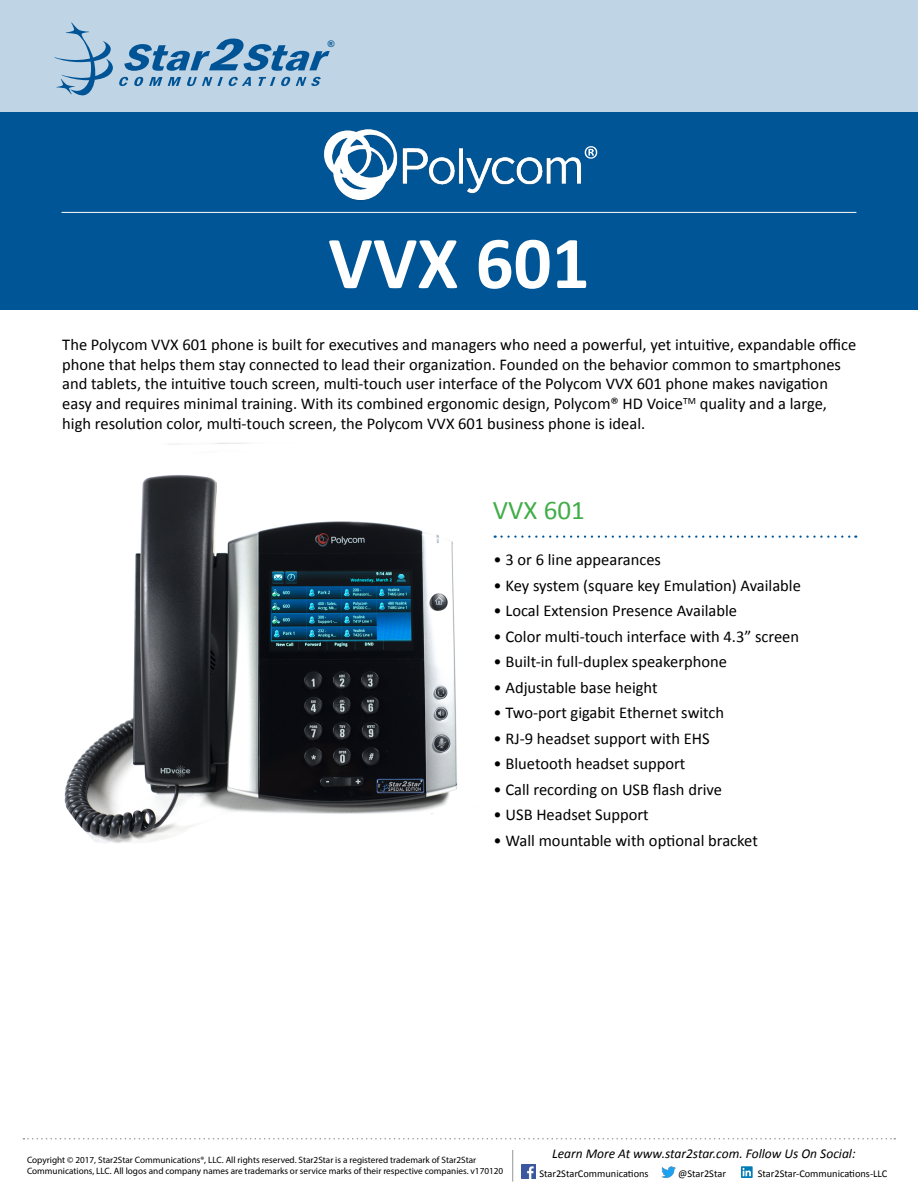
<style>
.page{position:relative;width:918px;height:1188px;background:#fff}
.page>*{position:absolute;margin:0;border:0;box-sizing:border-box;transform-origin:0 0}
.t1{font:700 75px "Calibri";color:#fff}
.t2{font:27px "Calibri";color:#41ad49}
.t3{font:16.5px/19.8px "Calibri";color:#000}
.t4{font:italic 13.5px "Calibri";color:#000}
.t5{font:10.35px "Calibri";color:#000}
.t6{font:9.15px/11.1px "Myriad Pro";color:#000}
.t7{font:900 9.15px "Arial";color:#005496}
</style>
<div class="page">
<img style="left:64px;top:443px;width:453px;height:400px">
<div style="left:0;top:0;width:918px;height:309px;background:#005596"></div>
<hr style="left:62px;top:212px;width:794px;height:1px;background:#fff">
<div style="left:0;top:0;width:918px;height:112px;background:#bfd4e4"></div>
<svg style="left:124px;top:39px;width:206px;height:32px"></svg>
<svg style="left:119px;top:77px;width:24px;height:9px"></svg>
<svg style="left:149px;top:77px;width:13px;height:9px"></svg>
<svg style="left:168px;top:77px;width:13px;height:9px"></svg>
<svg style="left:187px;top:77px;width:64px;height:9px"></svg>
<svg style="left:258px;top:77px;width:32px;height:9px"></svg>
<svg style="left:296px;top:77px;width:25px;height:9px"></svg>
<svg style="left:54px;top:22px;width:59px;height:73px"></svg>
<svg style="left:522px;top:1165px;width:13px;height:13px"></svg>
<svg style="left:741px;top:1166px;width:12px;height:12px"></svg>
<svg style="left:743px;top:1168px;width:8px;height:8px"></svg>
<img style="left:661px;top:1166px;width:15px;height:12px">
<svg style="left:23px;top:1138px;width:872px;height:2px"></svg>
<hr style="left:512px;top:1150px;width:1px;height:32px;background:#939598">
<svg style="left:495px;top:536px;width:361px;height:2px"></svg>
<svg style="left:585px;top:146px;width:12px;height:13px"></svg>
<img style="left:323px;top:129px;width:259px;height:72px">
<p class="t7" style="left:327px;top:37px;width:9px">®</p>
<h1 class="t1" style="left:328px;top:215px;width:263px">VVX 601</h1>
<p class="t3" style="left:62px;top:335px;width:796px">The Polycom VVX 601 phone is built for executives and managers who need a powerful, yet intuitive, expandable office phone that helps them stay connected to lead their organization. Founded on the behavior common to smartphones and tablets, the intuitive touch screen, multi-touch user interface of the Polycom VVX 601 phone makes navigation easy and requires minimal training. With its combined ergonomic design, Polycom® HD Voice<sup>TM</sup> quality and a large, high resolution color, multi-touch screen, the Polycom VVX 601 business phone is ideal.</p>
<h2 class="t2" style="left:493px;top:493px;width:93px">VVX 601</h2>
<p class="t3" style="left:494px;top:550px;width:169px">• 3 or 6 line appearances</p>
<p class="t3" style="left:494px;top:575px;width:309px">• Key system (square key Emulation) Available</p>
<p class="t3" style="left:494px;top:601px;width:245px">• Local Extension Presence Available</p>
<p class="t3" style="left:494px;top:626px;width:307px">• Color multi-touch interface with 4.3” screen</p>
<p class="t3" style="left:494px;top:652px;width:235px">• Built-in full-duplex speakerphone</p>
<p class="t3" style="left:494px;top:677px;width:166px">• Adjustable base height</p>
<p class="t3" style="left:494px;top:703px;width:232px">• Two-port gigabit Ethernet switch</p>
<p class="t3" style="left:494px;top:728px;width:218px">• RJ-9 headset support with EHS</p>
<p class="t3" style="left:494px;top:754px;width:193px">• Bluetooth headset support</p>
<p class="t3" style="left:494px;top:779px;width:230px">• Call recording on USB flash drive</p>
<p class="t3" style="left:494px;top:805px;width:157px">• USB Headset Support</p>
<p class="t3" style="left:494px;top:830px;width:266px">• Wall mountable with optional bracket</p>
<p class="t6" style="left:27px;top:1154px;width:478px">Copyright © 2017, Star2Star Communications®, LLC. All rights reserved. Star2Star is a registered trademark of Star2Star<br>Communications, LLC. All logos and company names are trademarks or service marks of their respective companies. v170120</p>
<p class="t4" style="left:552px;top:1144px;width:305px">Learn More At www.star2star.com. Follow Us On Social:</p>
<p class="t5" style="left:539px;top:1167px;width:111px">Star2StarCommunications</p>
<p class="t5" style="left:678px;top:1167px;width:49px">@Star2Star</p>
<p class="t5" style="left:758px;top:1167px;width:131px">Star2Star-Communications-LLC</p>
</div>
